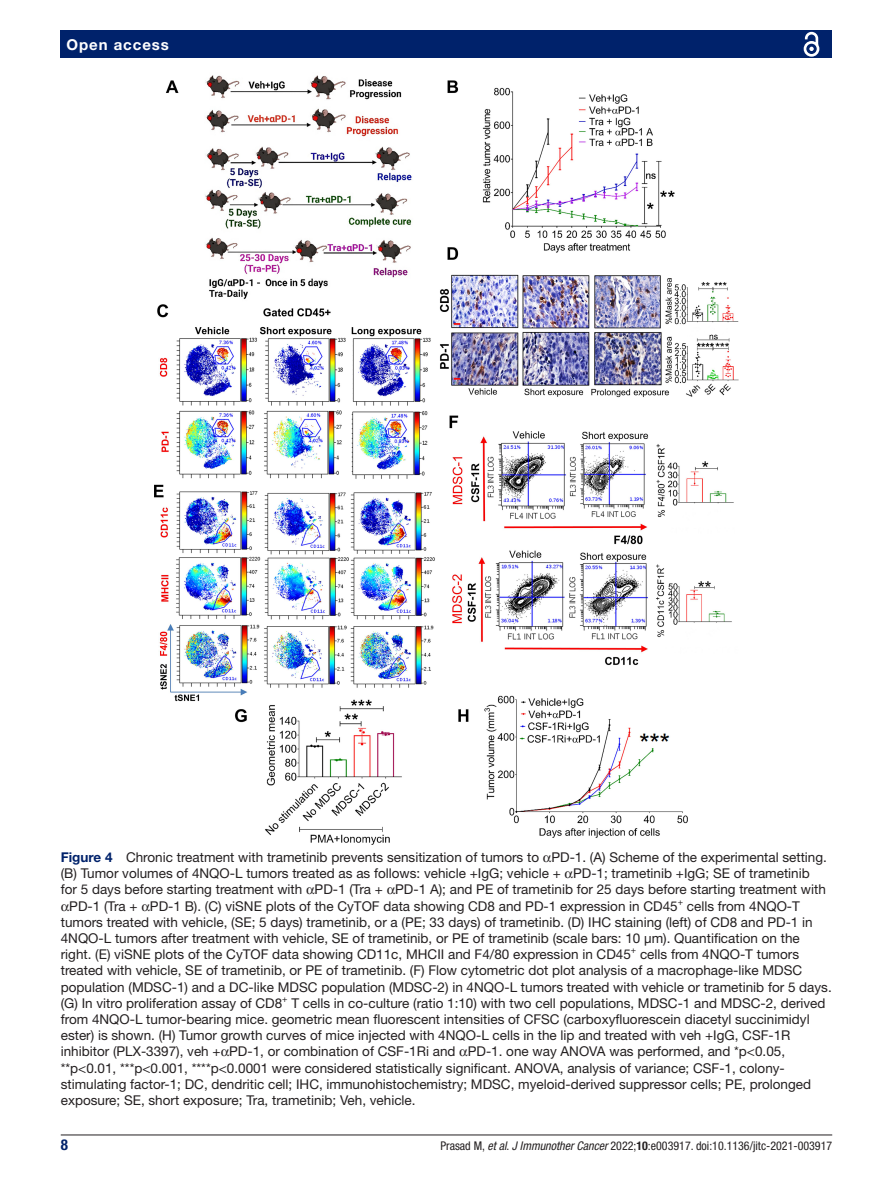
<style>
.page{position:relative;width:893px;height:1191px;background:#fff}
.page>*{position:absolute;margin:0;border:0;box-sizing:border-box;transform-origin:0 0}
.t1{font:700 15px "Helvetica Neue LT Std";letter-spacing:.065em;color:#fff}
.t2{font:700 condensed 15px "Helvetica Neue LT Std";color:#00226b}
.t3{font:13.5px/16.2px "Helvetica Neue LT Std";color:#231f20}
.t4{font:condensed 12px "Helvetica Neue LT Std";color:#231f20}
.t5{font:9px "Helvetica Neue LT Std";color:#231f20}
.s1{font-weight:700;color:#00226b}
.s2{font-style:italic}
.s3{font-weight:700}
</style>
<div class="page">
<hr style="left:61px;top:1134px;width:771px;height:1px;background:#231f20">
<div style="left:61px;top:31px;width:771px;height:27px;background:#00226b"></div>
<svg style="left:803px;top:31px;width:17px;height:26px"></svg>
<img style="left:155px;top:75px;width:583px;height:769px">
<p class="t1" style="left:66px;top:35px;width:104px">Open access</p>
<p class="t3" style="left:61px;top:849px;width:768px"><span class="s1">Figure 4</span> Chronic treatment with trametinib prevents sensitization of tumors to PD-1. (A) Scheme of the experimental setting.</p>
<p class="t3" style="left:61px;top:865px;width:750px">(B) Tumor volumes of 4NQO-L tumors treated as as follows: vehicle +IgG; vehicle + PD-1; trametinib +IgG; SE of trametinib</p>
<p class="t3" style="left:61px;top:881px;width:767px">for 5 days before starting treatment with PD-1 (Tra + PD-1 A); and PE of trametinib for 25 days before starting treatment with</p>
<p class="t3" style="left:69px;top:897px;width:610px">PD-1 (Tra + PD-1 B). (C) viSNE plots of the CyTOF data showing CD8 and PD-1 expression in CD45</p>
<p class="t5" style="left:678px;top:896px;width:7px">+</p>
<p class="t3" style="left:61px;top:897px;width:753px;text-indent:626px">cells from 4NQO-T tumors treated with vehicle, (SE; 5 days) trametinib, or a (PE; 33 days) of trametinib. (D) IHC staining (left) of CD8 and PD-1 in 4NQO-L tumors after treatment with vehicle, SE of trametinib, or PE of trametinib (scale bars: 10 µm). Quantification on the right. (E) viSNE plots of the CyTOF data showing CD11c, MHCII and F4/80 expression in CD45</p>
<p class="t5" style="left:631px;top:944px;width:7px">+</p>
<p class="t3" style="left:61px;top:946px;width:772px;text-indent:579px">cells from 4NQO-T tumors treated with vehicle, SE of trametinib, or PE of trametinib. (F) Flow cytometric dot plot analysis of a macrophage-like MDSC population (MDSC-1) and a DC-like MDSC population (MDSC-2) in 4NQO-L tumors treated with vehicle or trametinib for 5 days. (G) In vitro proliferation assay of CD8<sup>+</sup> T cells in co-culture (ratio 1:10) with two cell populations, MDSC-1 and MDSC-2, derived from 4NQO-L tumor-bearing mice. geometric mean fluorescent intensities of CFSC (carboxyfluorescein diacetyl succinimidyl ester) is shown. (H) Tumor growth curves of mice injected with 4NQO-L cells in the lip and treated with veh +IgG, CSF-1R inhibitor (PLX-3397), veh + PD-1, or combination of CSF-1Ri and PD-1. one way ANOVA was performed, and *p&lt;0.05, **p&lt;0.01, ***p&lt;0.001, ****p&lt;0.0001 were considered statistically significant. ANOVA, analysis of variance; CSF-1, colony&shy;stimulating factor-1; DC, dendritic cell; IHC, immunohistochemistry; MDSC, myeloid-derived suppressor cells; PE, prolonged exposure; SE, short exposure; Tra, trametinib; Veh, vehicle.</p>
<p class="t2" style="left:61px;top:1135px;width:9px">8</p>
<p class="t4" style="left:440px;top:1138px;width:393px">Prasad M, <span class="s2">et al</span>. <span class="s2">J Immunother Cancer</span> 2022;<span class="s3">10</span>:e003917. doi:10.1136/jitc-2021-003917</p>
</div>
